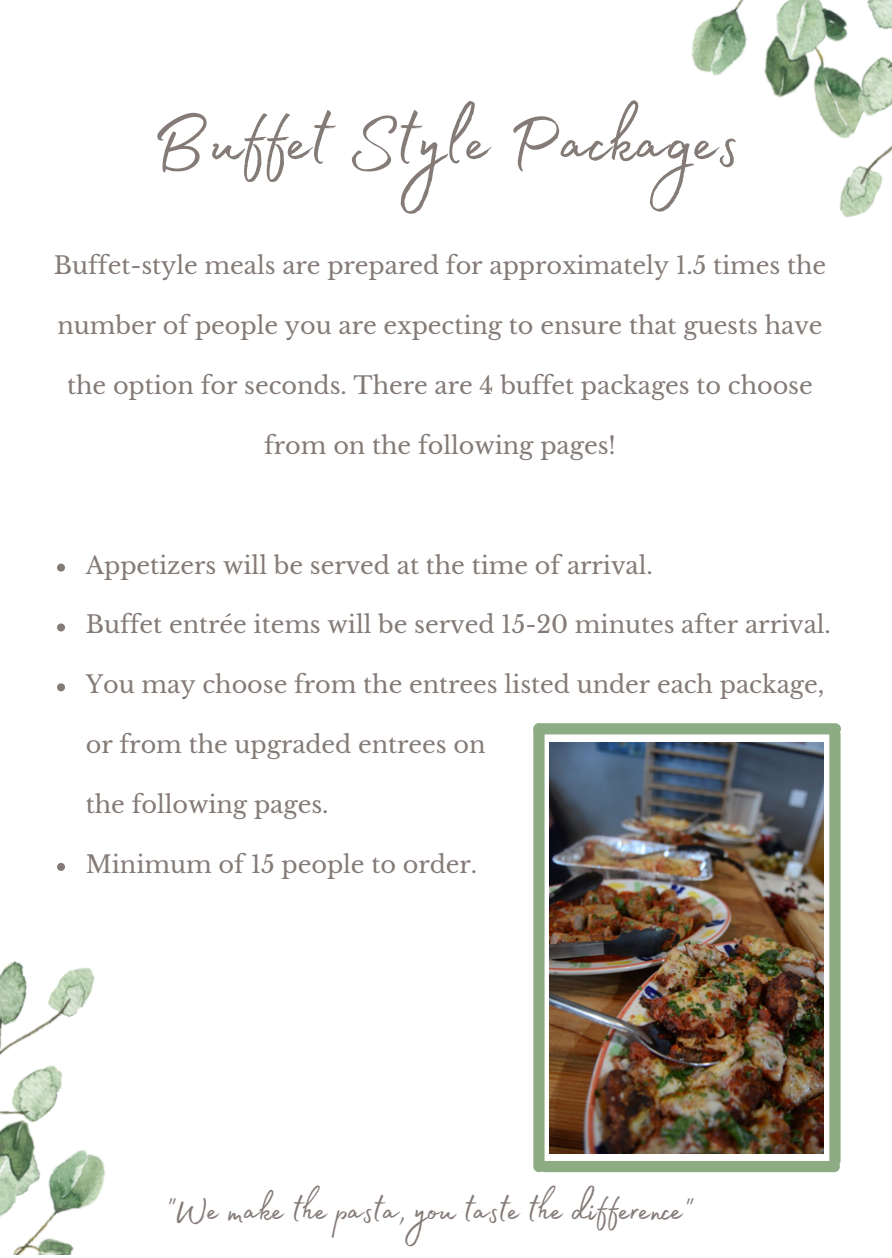
<style>
.page{position:relative;width:892px;height:1258px;background:#fff}
.page>*{position:absolute;margin:0;border:0;box-sizing:border-box;transform-origin:0 0}
.t1{font:90px "Madelyn Fill";color:#847b77}
.t2{font:45px "Madelyn Fill";color:#847b77}
.t3{font:24px "Libre Baskerville";letter-spacing:-.005em;color:#847b77}
</style>
<div class="page">
<img style="left:691px;top:0;width:89px;height:98px">
<img style="left:0;top:961px;width:95px;height:95px">
<img style="left:0;top:1065px;width:105px;height:190px">
<img style="left:780px;top:0;width:111px;height:218px">
<img style="left:549px;top:743px;width:274px;height:410px">
<svg style="left:57px;top:564px;width:8px;height:8px"></svg>
<svg style="left:57px;top:623px;width:8px;height:8px"></svg>
<svg style="left:57px;top:683px;width:8px;height:8px"></svg>
<svg style="left:57px;top:863px;width:8px;height:8px"></svg>
<div style="left:539px;top:723px;width:296px;height:11px;background:#8eac84"></div>
<div style="left:544px;top:1161px;width:290px;height:11px;background:#8eac84"></div>
<div style="left:533px;top:729px;width:11px;height:437px;background:#8eac84"></div>
<div style="left:829px;top:734px;width:11px;height:427px;background:#8eac84"></div>
<p class="t1" style="left:152px;top:73px;width:589px">Buffet Style Packages</p>
<p class="t3" style="left:54px;top:251px;width:773px">Buffet-style meals are prepared for approximately 1.5 times the</p>
<p class="t3" style="left:57px;top:311px;width:766px">number of people you are expecting to ensure that guests have</p>
<p class="t3" style="left:67px;top:371px;width:747px">the option for seconds. There are 4 buffet packages to choose</p>
<p class="t3" style="left:264px;top:431px;width:353px">from on the following pages!</p>
<p class="t3" style="left:86px;top:550px;width:568px">Appetizers will be served at the time of arrival.</p>
<p class="t3" style="left:86px;top:610px;width:746px">Buffet entrée items will be served 15-20 minutes after arrival.</p>
<p class="t3" style="left:86px;top:670px;width:740px">You may choose from the entrees listed under each package,</p>
<p class="t3" style="left:86px;top:730px;width:401px">or from the upgraded entrees on</p>
<p class="t3" style="left:86px;top:790px;width:244px">the following pages.</p>
<p class="t3" style="left:86px;top:849px;width:393px">Minimum of 15 people to order.</p>
<p class="t2" style="left:165px;top:1176px;width:528px">"We make the pasta, you taste the difference"</p>
</div>
